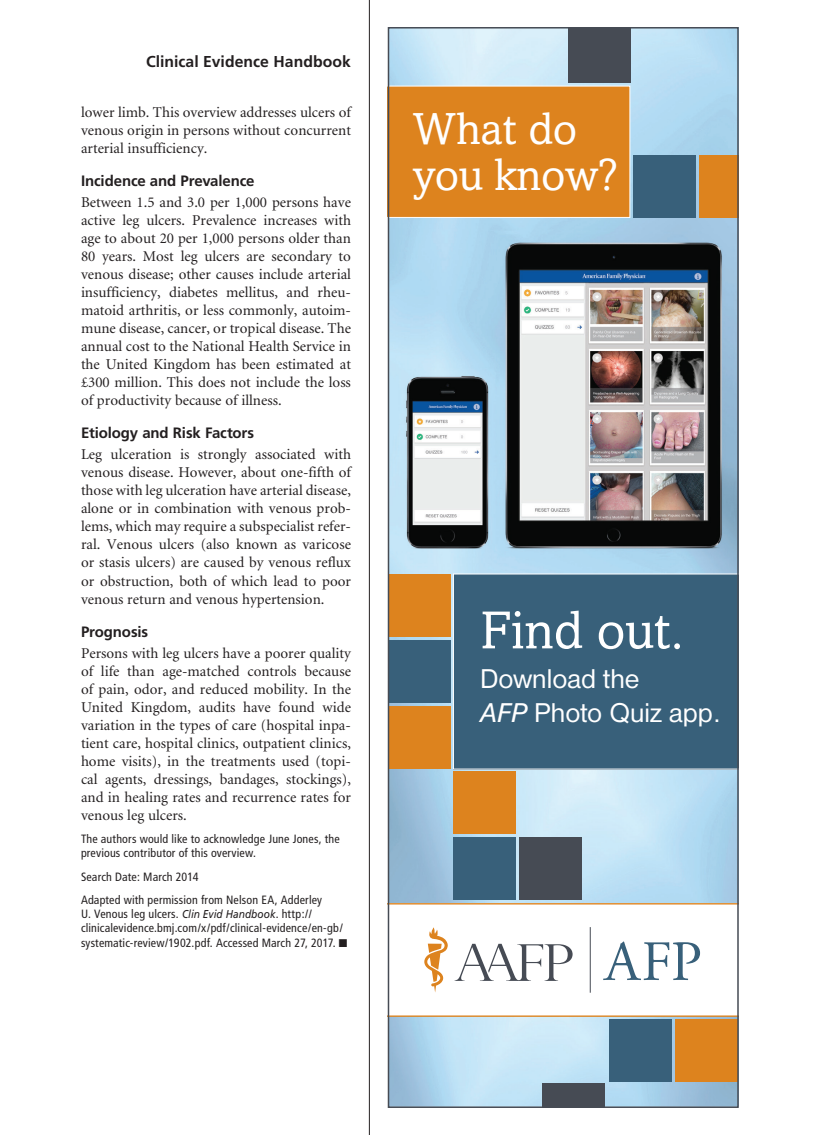
<style>
.page{position:relative;width:837px;height:1135px;background:#fff}
.page>*{position:absolute;margin:0;border:0;box-sizing:border-box;transform-origin:0 0}
.t1{font:55.05px "Livingston";color:#fff}
.t2{font:46.35px/45.3px "Livingston";color:#fff}
.t3{font:28.2px/33.9px "Nimbus San D";color:#fff}
.jump_head{font:700 15.75px "Frutiger";letter-spacing:.005em;color:#231f20}
.body_noindent{font:15px/18px "Minion";color:#231f20;text-align:justify}
.head1{font:700 15px "Frutiger";letter-spacing:-.01em;color:#231f20}
.blurb{font:condensed 12px/14.2px "Frutiger";letter-spacing:.01em;color:#231f20}
.s1{font-style:italic;font-stretch:normal;font-size:11.4px}
.s2{font-style:italic}
</style>
<div class="page">
<hr style="left:369px;top:0;width:1px;height:1134px;background:#231f20">
<img style="left:391px;top:30px;width:345px;height:1074px">
<div style="left:391px;top:86px;width:239px;height:132px;background:#dd831e"></div>
<div style="left:388px;top:573px;width:63px;height:63px;background:#dd831e"></div>
<div style="left:388px;top:639px;width:63px;height:63px;background:#38607a"></div>
<div style="left:388px;top:705px;width:63px;height:63px;background:#dd831e"></div>
<div style="left:568px;top:27px;width:62px;height:55px;background:#464b54"></div>
<div style="left:700px;top:155px;width:39px;height:62px;background:#dd831e"></div>
<div style="left:634px;top:155px;width:62px;height:62px;background:#38607a"></div>
<div style="left:453px;top:573px;width:283px;height:196px;background:#38607a"></div>
<svg style="left:391px;top:902px;width:345px;height:114px"></svg>
<svg style="left:603px;top:941px;width:97px;height:38px"></svg>
<hr style="left:590px;top:926px;width:1px;height:66px;background:#464b54">
<svg style="left:455px;top:943px;width:118px;height:37px"></svg>
<svg style="left:424px;top:926px;width:24px;height:66px"></svg>
<div style="left:543px;top:1082px;width:62px;height:25px;background:#464b54"></div>
<div style="left:676px;top:1018px;width:62px;height:63px;background:#dd831e"></div>
<div style="left:610px;top:1018px;width:62px;height:63px;background:#38607a"></div>
<div style="left:453px;top:771px;width:63px;height:62px;background:#dd831e"></div>
<div style="left:453px;top:837px;width:63px;height:62px;background:#38607a"></div>
<div style="left:519px;top:837px;width:63px;height:62px;background:#464b54"></div>
<div style="left:388px;top:27px;width:351px;height:1080px;border:2px solid #464b54"></div>
<p class="jump_head" style="left:146px;top:53px;width:206px">Clinical Evidence Handbook</p>
<p class="body_noindent" style="left:81px;top:104px;width:272px">lower limb. This overview addresses ulcers of venous origin in persons without concurrent arterial insufficiency.</p>
<p class="head1" style="left:81px;top:172px;width:175px">Incidence and Prevalence</p>
<p class="body_noindent" style="left:81px;top:194px;width:272px">Between 1.5 and 3.0 per 1,000 persons have active leg ulcers. Prevalence increases with age to about 20 per 1,000 persons older than 80 years. Most leg ulcers are secondary to venous disease; other causes include arterial insufficiency, diabetes mellitus, and rheu&shy;matoid arthritis, or less commonly, autoim&shy;mune disease, cancer, or tropical disease. The annual cost to the National Health Service in the United Kingdom has been estimated at £300 million. This does not include the loss of productivity because of illness.</p>
<p class="head1" style="left:81px;top:424px;width:175px">Etiology and Risk Factors</p>
<p class="body_noindent" style="left:81px;top:446px;width:272px">Leg ulceration is strongly associated with venous disease. However, about one-fifth of those with leg ulceration have arterial disease, alone or in combination with venous prob&shy;lems, which may require a subspecialist refer&shy;ral. Venous ulcers (also known as varicose or stasis ulcers) are caused by venous reflux or obstruction, both of which lead to poor venous return and venous hypertension.</p>
<p class="head1" style="left:81px;top:622px;width:69px">Prognosis</p>
<p class="body_noindent" style="left:81px;top:644px;width:272px">Persons with leg ulcers have a poorer quality of life than age-matched controls because of pain, odor, and reduced mobility. In the United Kingdom, audits have found wide variation in the types of care (hospital inpa&shy;tient care, hospital clinics, outpatient clinics, home visits), in the treatments used (topi&shy;cal agents, dressings, bandages, stockings), and in healing rates and recurrence rates for venous leg ulcers.</p>
<p class="blurb" style="left:81px;top:831px;width:260px">The authors would like to acknowledge June Jones, the previous contributor of this overview.</p>
<p class="blurb" style="left:81px;top:869px;width:119px">Search Date: March 2014</p>
<p class="blurb" style="left:81px;top:892px;width:268px">Adapted with permission from Nelson EA, Adderley<br>U. Venous leg ulcers. <span class="s1">Clin Evid Handbook</span>. http:// clinicalevidence.bmj.com/x/pdf/clinical-evidence/en-gb/ systematic-review/1902.pdf. Accessed March 27, 2017. ■</p>
<p class="t2" style="left:413px;top:106px;width:206px">What do you know?</p>
<p class="t1" style="left:480px;top:599px;width:205px">Find out.</p>
<p class="t3" style="left:480px;top:661px;width:243px">Download the<br><span class="s2">AFP</span> Photo Quiz app.</p>
</div>
